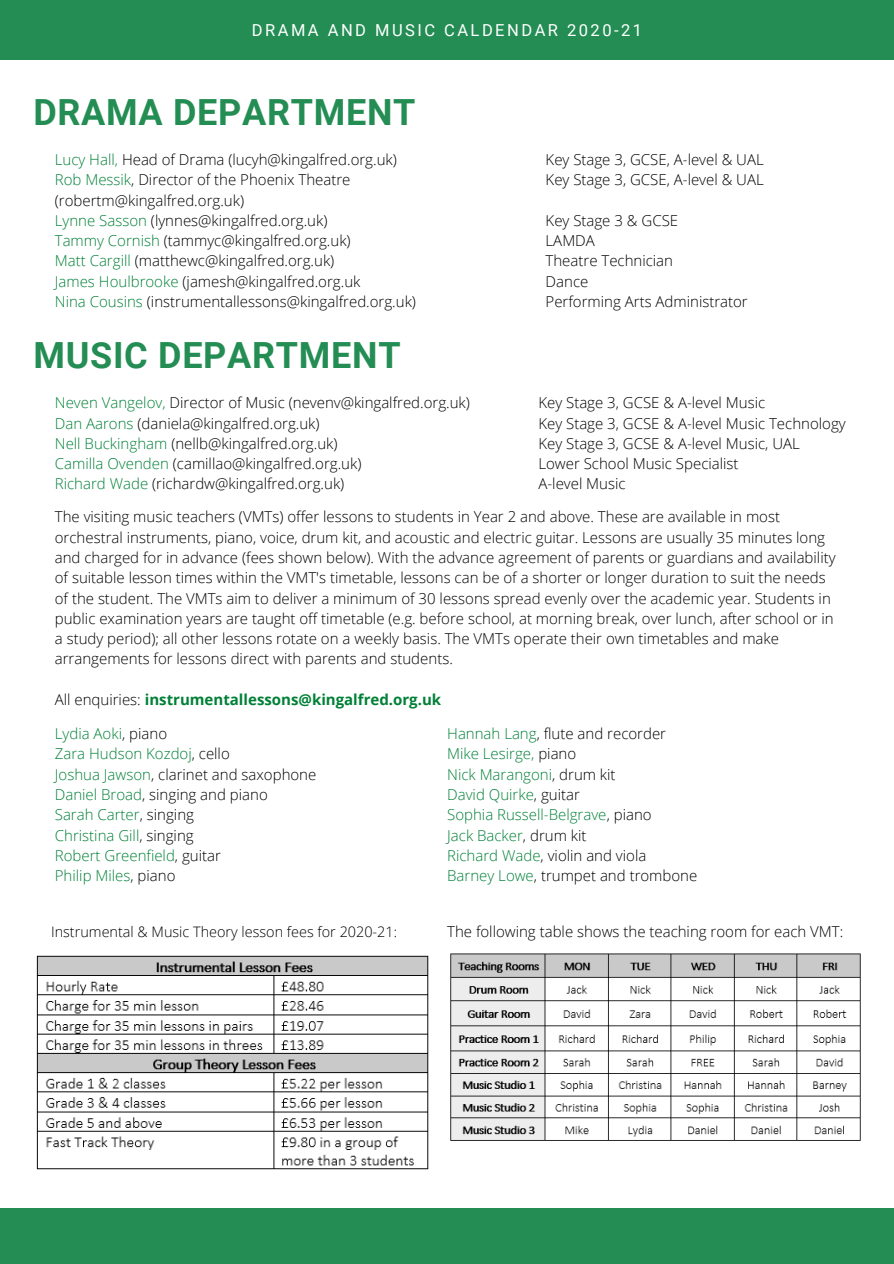
<style>
.page{position:relative;width:894px;height:1264px;background:#fff}
.page>*{position:absolute;margin:0;border:0;box-sizing:border-box;transform-origin:0 0}
.t1{font:700 36px "Roboto";letter-spacing:.02em;color:#238d54}
.t2{font:16.5px "Roboto";letter-spacing:.15em;color:#fff}
.t3{font:300 15px/20.2px "Open Sans";color:#000}
.t4{font:300 15px/20.2px "Open Sans";color:#008037}
.t5{font:700 15px "Open Sans";color:#008037}
.t6{font:300 14.4px "Open Sans";color:#000}
.s1{color:#008037}
.s2{font-weight:300;color:#000}
.s3{color:#000}
</style>
<div class="page">
<div style="left:0;top:1208px;width:893px;height:55px;background:#238d54"></div>
<div style="left:0;top:0;width:893px;height:60px;background:#238d54"></div>
<img style="left:36px;top:955px;width:393px;height:215px">
<img style="left:450px;top:953px;width:411px;height:188px">
<p class="t2" style="left:252px;top:20px;width:391px">DRAMA AND MUSIC CALDENDAR 2020-21</p>
<p class="t2" style="left:350px;top:20px;width:196px">SEPT. 2020, ISSUE 7</p>
<h1 class="t1" style="left:33px;top:91px;width:383px">DRAMA DEPARTMENT</h1>
<p class="t3" style="left:55px;top:149px;width:362px"><span class="s1">Lucy Hall,</span> Head of Drama (lucyh@kingalfred.org.uk)<br><span class="s1">Rob Messik</span>, Director of the Phoenix Theatre (robertm@kingalfred.org.uk)<br><span class="s1">Lynne Sasson</span> (lynnes@kingalfred.org.uk)<br><span class="s1">Tammy Cornish</span> (tammyc@kingalfred.org.uk)<br><span class="s1">Matt Cargill</span> (matthewc@kingalfred.org.uk)<br><span class="s1">James Houlbrooke</span> (jamesh@kingalfred.org.uk<br><span class="s1">Nina Cousins</span> (instrumentallessons@kingalfred.org.uk)</p>
<p class="t3" style="left:545px;top:149px;width:220px">Key Stage 3, GCSE, A-level &amp; UAL<br>Key Stage 3, GCSE, A-level &amp; UAL</p>
<p class="t3" style="left:545px;top:210px;width:204px">Key Stage 3 &amp; GCSE<br>LAMDA<br>Theatre Technician<br>Dance<br>Performing Arts Administrator</p>
<h1 class="t1" style="left:33px;top:335px;width:368px">MUSIC DEPARTMENT</h1>
<p class="t3" style="left:55px;top:392px;width:416px"><span class="s1">Neven Vangelov,</span> Director of Music (nevenv@kingalfred.org.uk)<br><span class="s1">Dan Aarons</span> (daniela@kingalfred.org.uk)<br><span class="s1">Nell Buckingham</span> (nellb@kingalfred.org.uk)<br><span class="s1">Camilla Ovenden</span> (camillao@kingalfred.org.uk)<br><span class="s1">Richard Wade</span> (richardw@kingalfred.org.uk)</p>
<p class="t3" style="left:538px;top:392px;width:309px">Key Stage 3, GCSE &amp; A-level Music<br>Key Stage 3, GCSE &amp; A-level Music Technology<br>Key Stage 3, GCSE &amp; A-level Music, UAL<br>Lower School Music Specialist<br>A-level Music</p>
<p class="t3" style="left:55px;top:506px;width:782px">The visiting music teachers (VMTs) offer lessons to students in Year 2 and above. These are available in most orchestral instruments, piano, voice, drum kit, and acoustic and electric guitar. Lessons are usually 35 minutes long and charged for in advance (fees shown below). With the advance agreement of parents or guardians and availability of suitable lesson times within the VMT's timetable, lessons can be of a shorter or longer duration to suit the needs of the student. The VMTs aim to deliver a minimum of 30 lessons spread evenly over the academic year. Students in public examination years are taught off timetable (e.g. before school, at morning break, over lunch, after school or in a study period); all other lessons rotate on a weekly basis. The VMTs operate their own timetables and make arrangements for lessons direct with parents and students.</p>
<p class="t5" style="left:55px;top:689px;width:388px"><span class="s2">All enquiries:</span> instrumentallessons@kingalfred.org.uk</p>
<p class="t4" style="left:55px;top:723px;width:263px">Lydia Aoki<span class="s3">, piano<br></span>Zara Hudson Kozdoj<span class="s3">, cello<br></span>Joshua Jawson<span class="s3">, clarinet and saxophone<br></span>Daniel Broad<span class="s3">, singing and piano<br></span>Sarah Carter<span class="s3">, singing<br></span>Christina Gill<span class="s3">, singing<br></span>Robert Greenfield<span class="s3">, guitar<br></span>Philip Miles<span class="s3">, piano</span></p>
<p class="t4" style="left:447px;top:723px;width:251px">Hannah Lang<span class="s3">, flute and recorder<br></span>Mike Lesirge, <span class="s3">piano<br></span>Nick Marangoni<span class="s3">, drum kit<br></span>David Quirke<span class="s3">, guitar<br></span>Sophia Russell-Belgrave<span class="s3">, piano<br></span>Jack Backer<span class="s3">, drum kit<br></span>Richard Wade<span class="s3">, violin and viola<br></span>Barney Lowe<span class="s3">, trumpet and trombone</span></p>
<p class="t6" style="left:51px;top:921px;width:347px">Instrumental &amp; Music Theory lesson fees for 2020-21:</p>
<p class="t3" style="left:447px;top:920px;width:397px">The following table shows the teaching room for each VMT:</p>
</div>
